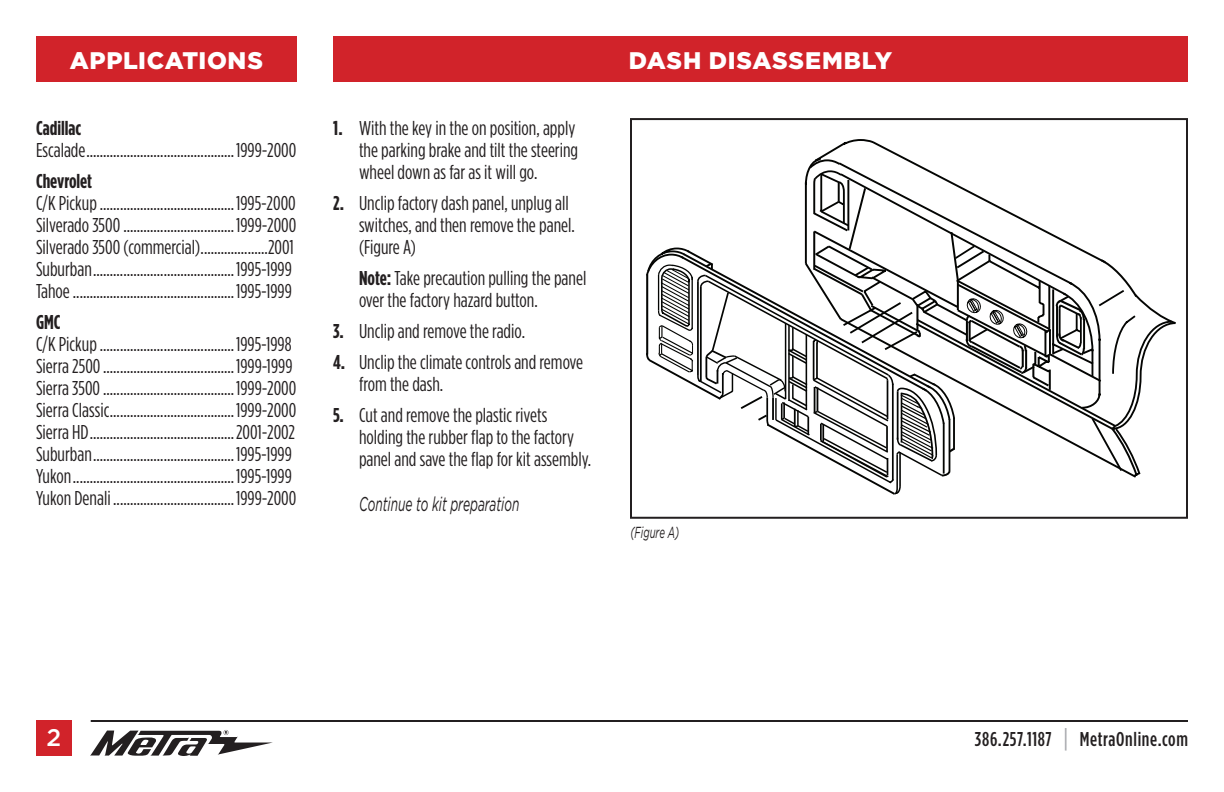
<style>
.page{position:relative;width:1224px;height:792px;background:#fff}
.page>*{position:absolute;margin:0;border:0;box-sizing:border-box;transform-origin:0 0}
.t1{font:900 24px "Gotham";letter-spacing:.03em;color:#fff}
.t2{font:500 24px "Gotham";color:#fff}
.t3{font:20px/22px "Gotham Condensed";color:#231f20}
.t4{font:500 20px "Gotham Condensed";letter-spacing:.03em;color:#231f20}
.t5{font:italic 20px "Gotham";color:#231f20;scale:.6 1}
.t6{font:700 20px "Gotham Condensed";color:#231f20}
.t7{font:italic 16px "Gotham";color:#231f20;scale:.6 1}
.s1{font-weight:700}
.s2{font-size:26px;color:#a8a9ad}
</style>
<div class="page">
<div style="left:36px;top:36px;width:1152px;height:45px;background:#d1232a"></div>
<svg style="left:90px;top:730px;width:183px;height:26px"></svg>
<hr style="left:91px;top:720px;width:1097px;height:2px;background:#231f20">
<div style="left:36px;top:720px;width:36px;height:36px;background:#d1232a"></div>
<svg style="left:646px;top:169px;width:530px;height:326px"></svg>
<svg style="left:739px;top:300px;width:379px;height:131px"></svg>
<div style="left:630px;top:118px;width:558px;height:401px;border:2px solid #231f20"></div>
<div style="left:297px;top:19px;width:36px;height:77px;background:#fff"></div>
<p class="t1" style="left:70px;top:46px;width:195px">APPLICATIONS</p>
<p class="t6" style="left:36px;top:117px;width:47px">Cadillac</p>
<p class="t3" style="left:36px;top:139px;width:262px">Escalade............................................1999-2000</p>
<p class="t6" style="left:36px;top:170px;width:58px">Chevrolet</p>
<p class="t3" style="left:36px;top:192px;width:262px">C/K Pickup........................................1995-2000<br>Silverado 3500.................................1999-2000<br>Silverado 3500 (commercial)....................2001<br>Suburban..........................................1995-1999<br>Tahoe................................................1995-1999</p>
<p class="t6" style="left:36px;top:311px;width:26px">GMC</p>
<p class="t3" style="left:36px;top:333px;width:262px">C/K Pickup........................................1995-1998<br>Sierra 2500.......................................1999-1999<br>Sierra 3500.......................................1999-2000<br>Sierra Classic.....................................1999-2000<br>Sierra HD...........................................2001-2002<br>Suburban..........................................1995-1999<br>Yukon................................................1995-1999<br>Yukon Denali ....................................1999-2000</p>
<p class="t3" style="left:359px;top:117px;width:221px;text-indent:-26px"><span class="s1">1.</span> With the key in the on position, apply the parking brake and tilt the steering wheel down as far as it will go.</p>
<p class="t3" style="left:359px;top:192px;width:217px;text-indent:-26px"><span class="s1">2.</span> Unclip factory dash panel, unplug all switches, and then remove the panel. (Figure A)</p>
<p class="t3" style="left:359px;top:267px;width:229px"><span class="s1">Note:</span> Take precaution pulling the panel over the factory hazard button.</p>
<p class="t3" style="left:333px;top:320px;width:194px"><span class="s1">3.</span> Unclip and remove the radio.</p>
<p class="t3" style="left:359px;top:351px;width:226px;text-indent:-26px"><span class="s1">4.</span> Unclip the climate controls and remove from the dash.</p>
<p class="t3" style="left:359px;top:404px;width:234px;text-indent:-26px"><span class="s1">5.</span> Cut and remove the plastic rivets holding the rubber flap to the factory panel and save the flap for kit assembly.</p>
<p class="t5" style="left:359px;top:493px;width:269px">Continue to kit preparation</p>
<p class="t1" style="left:629px;top:46px;width:265px">DASH DISASSEMBLY</p>
<p class="t7" style="left:630px;top:523px;width:83px">(Figure A)</p>
<p class="t2" style="left:47px;top:724px;width:16px">2</p>
<p class="t4" style="left:975px;top:728px;width:215px">386.257.1187 <span class="s2">|</span> MetraOnline.com</p>
</div>
